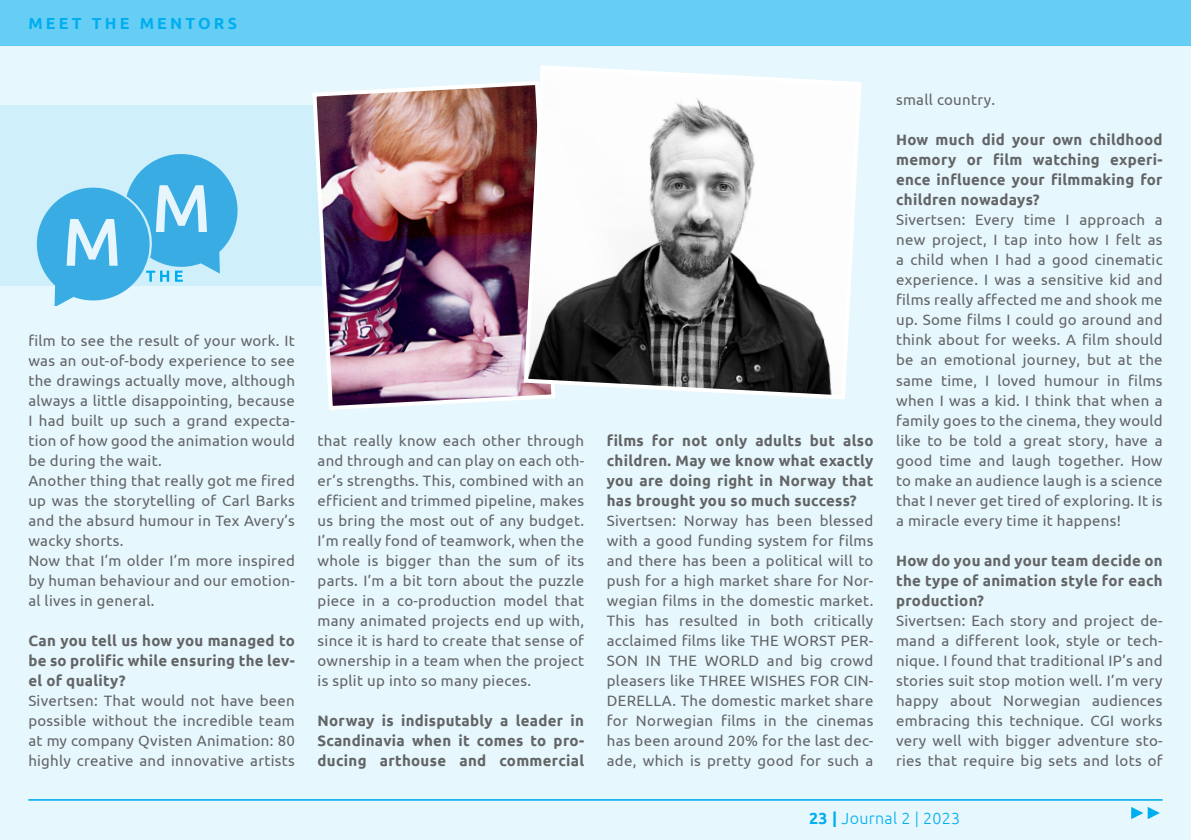
<style>
.page{position:relative;width:1191px;height:840px;background:#fff}
.page>*{position:absolute;margin:0;border:0;box-sizing:border-box;transform-origin:0 0}
.t1{font:300 16px "Ubuntu";letter-spacing:.02em;color:#00aeef}
.t2{font:700 16px "Ubuntu";letter-spacing:.2em;color:#00aeef}
.t3{font:15px/20px "Ubuntu";letter-spacing:.02em;color:#636466;text-align:justify}
.t4{font:700 15px/20px "Ubuntu";letter-spacing:.02em;color:#636466;text-align:justify}
.s1{font-weight:700}
</style>
<div class="page">
<div style="left:0;top:0;width:1191px;height:45px;background:#66cef5"></div>
<div style="left:0;top:45px;width:1191px;height:794px;background:#e6f7fd"></div>
<div style="left:0;top:105px;width:703px;height:180px;background:#cfeffb"></div>
<img style="left:310px;top:82px;width:212px;height:328px">
<svg style="left:522px;top:65px;width:340px;height:335px;background:#b6b6b6"></svg>
<hr style="left:28px;top:798px;width:1134px;height:2px;background:#00aeef">
<svg style="left:37px;top:154px;width:200px;height:151px"></svg>
<svg style="left:1131px;top:807px;width:28px;height:11px"></svg>
<p class="t2" style="left:28px;top:14px;width:89px">Mee t the</p>
<p class="t2" style="left:140px;top:14px;width:97px">Men to rs</p>
<p class="t3" style="left:28px;top:330px;width:268px;text-align:left">film to see the result of your work. It was an out-of-body experience to see the drawings actually move, although always a little disappointing, because<br>I had built up such a grand expecta&shy;tion of how good the animation would be during the wait.<br>Another thing that really got me fired up was the storytelling of Carl Barks and the absurd humour in Tex Avery’s wacky shorts.<br>Now that I’m older I’m more inspired by human behaviour and our emotion&shy;al lives in general.</p>
<p class="t4" style="left:28px;top:630px;width:268px">Can you tell us how you managed to be so prolific while ensuring the lev&shy;el of quality?</p>
<p class="t3" style="left:28px;top:689px;width:268px">Sivertsen: That would not have been possible without the incredible team at my company Qvisten Animation: 80 highly creative and innovative artists</p>
<p class="t3" style="left:317px;top:429px;width:268px">that really know each other through and through and can play on each oth&shy;er’s strengths. This, combined with an efficient and trimmed pipeline, makes us bring the most out of any budget.<br>I’m really fond of teamwork, when the whole is bigger than the sum of its parts. I’m a bit torn about the puzzle piece in a co-production model that many animated projects end up with, since it is hard to create that sense of ownership in a team when the project is split up into so many pieces.</p>
<p class="t4" style="left:317px;top:710px;width:268px">Norway is indisputably a leader in Scandinavia when it comes to pro&shy;ducing arthouse and commercial</p>
<p class="t4" style="left:607px;top:430px;width:268px">films for not only adults but also children. May we know what exactly you are doing right in Norway that has brought you so much success?</p>
<p class="t3" style="left:607px;top:509px;width:268px">Sivertsen: Norway has been blessed with a good funding system for films and there has been a political will to push for a high market share for Nor&shy;wegian films in the domestic market.<br>This has resulted in both critically acclaimed films like THE WORST PER-SON IN THE WORLD and big crowd pleasers like THREE WISHES FOR CIN-DERELLA. The domestic market share for Norwegian films in the cinemas has been around 20% for the last dec&shy;ade, which is pretty good for such a</p>
<p class="t3" style="left:896px;top:89px;width:101px">small country.</p>
<p class="t4" style="left:896px;top:130px;width:268px">How much did your own childhood memory or film watching experi&shy;ence influence your filmmaking for children nowadays?</p>
<p class="t3" style="left:896px;top:209px;width:268px">Sivertsen: Every time I approach a new project, I tap into how I felt as a child when I had a good cinematic experience. I was a sensitive kid and films really affected me and shook me up. Some films I could go around and think about for weeks. A film should be an emotional journey, but at the same time, I loved humour in films when I was a kid. I think that when a family goes to the cinema, they would like to be told a great story, have a good time and laugh together. How to make an audience laugh is a science that I never get tired of exploring. It is a miracle every time it happens!</p>
<p class="t4" style="left:896px;top:549px;width:268px">How do you and your team decide on the type of animation style for each production?</p>
<p class="t3" style="left:896px;top:609px;width:268px">Sivertsen: Each story and project de&shy;mand a different look, style or tech&shy;nique. I found that traditional IP’s and stories suit stop motion well. I’m very happy about Norwegian audiences embracing this technique. CGI works very well with bigger adventure sto&shy;ries that require big sets and lots of</p>
<p class="t1" style="left:809px;top:807px;width:153px"><span class="s1">23 |</span> Journal 2 | 2023</p>
</div>
